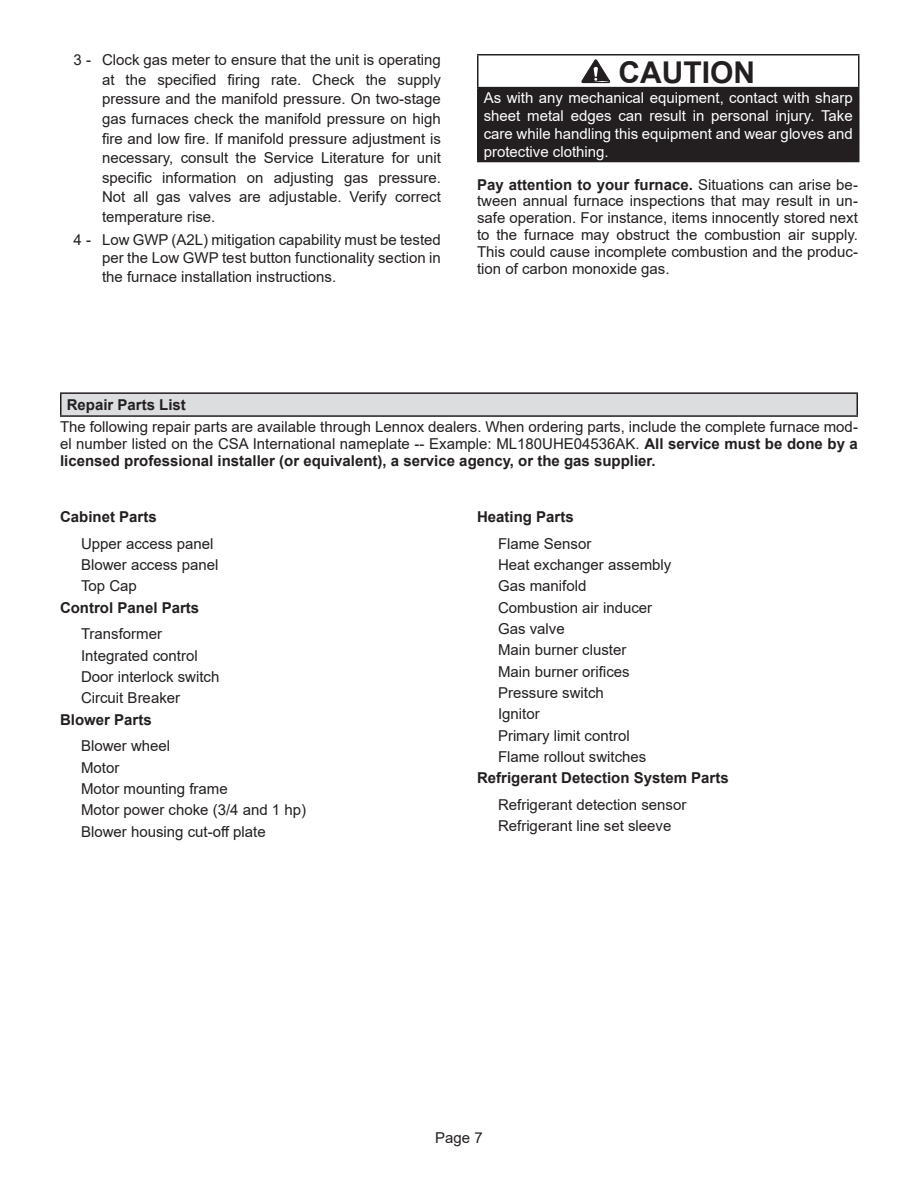
<style>
.page{position:relative;width:918px;height:1188px;background:#fff}
.page>*{position:absolute;margin:0;border:0;box-sizing:border-box;transform-origin:0 0}
.WARNING_20pt{font:700 30px "Arial";color:#231f20}
.paragraph{font:15px/19.6px "Arial";color:#231f20;text-align:justify}
.paragraph_indent{font:15px "Arial";color:#231f20}
.White_10pt{font:15px/18px "Arial";color:#fff;text-align:justify}
.paragraph_bold{font:700 15px "Arial";color:#231f20}
.paragraph_bold_TOC{font:700 15px "Arial";color:#231f20}
.s1{font-weight:700}
</style>
<div class="page">
<div style="left:478px;top:88px;width:381px;height:74px;background:#231f20"></div>
<hr style="left:477px;top:54px;width:383px;height:2px;background:#231f20">
<hr style="left:477px;top:55px;width:1px;height:32px;background:#231f20">
<hr style="left:858px;top:55px;width:2px;height:32px;background:#231f20">
<hr style="left:477px;top:87px;width:383px;height:1px;background:#231f20">
<hr style="left:477px;top:88px;width:1px;height:73px;background:#231f20">
<hr style="left:858px;top:88px;width:2px;height:73px;background:#231f20">
<hr style="left:477px;top:161px;width:383px;height:1px;background:#231f20">
<svg style="left:581px;top:59px;width:29px;height:25px"></svg>
<div style="left:61px;top:393px;width:796px;height:23px;background:#dcdddf"></div>
<hr style="left:60px;top:392px;width:798px;height:2px;background:#231f20">
<hr style="left:60px;top:394px;width:2px;height:21px;background:#231f20">
<hr style="left:856px;top:394px;width:2px;height:21px;background:#231f20">
<hr style="left:60px;top:415px;width:798px;height:2px;background:#231f20">
<p class="paragraph" style="left:102px;top:50px;width:340px;text-indent:-28px">3 - Clock gas meter to ensure that the unit is operating at the specified firing rate. Check the supply pressure and the manifold pressure. On two-stage gas furnaces check the manifold pressure on high fire and low fire. If manifold pressure adjustment is necessary, consult the Service Literature for unit specific information on adjusting gas pressure.<br>Not all gas valves are adjustable. Verify correct temperature rise.</p>
<p class="paragraph" style="left:74px;top:230px;width:369px;line-height:18px;text-align:right">4 - Low GWP (A2L) mitigation capability must be tested per the Low GWP test button functionality section in</p>
<p class="paragraph" style="left:102px;top:267px;width:236px">the furnace installation instructions.</p>
<p class="WARNING_20pt" style="left:618px;top:51px;width:138px">CAUTION</p>
<p class="White_10pt" style="left:484px;top:89px;width:370px">As with any mechanical equipment, contact with sharp sheet metal edges can result in personal injury. Take care while handling this equipment and wear gloves and protective clothing.</p>
<p class="paragraph" style="left:477px;top:176px;width:383px;line-height:16.8px"><span class="s1">Pay attention to your furnace.</span> Situations can arise be&shy;tween annual furnace inspections that may result in un&shy;safe operation. For instance, items innocently stored next to the furnace may obstruct the combustion air supply.<br>This could cause incomplete combustion and the produc&shy;tion of carbon monoxide gas.</p>
<p class="paragraph_bold_TOC" style="left:67px;top:394px;width:121px">Repair Parts List</p>
<p class="paragraph" style="left:60px;top:418px;width:800px;line-height:16.8px">The following repair parts are available through Lennox dealers. When ordering parts, include the complete furnace mod&shy;el number listed on the CSA International nameplate -- Example: ML180UHE04536AK. <span class="s1">All service must be done by a licensed professional installer (or equivalent), a service agency, or the gas supplier.</span></p>
<p class="paragraph_bold" style="left:60px;top:506px;width:98px">Cabinet Parts</p>
<p class="paragraph_indent" style="left:81px;top:533px;width:134px">Upper access panel</p>
<p class="paragraph_indent" style="left:81px;top:555px;width:139px">Blower access panel</p>
<p class="paragraph_indent" style="left:81px;top:576px;width:57px">Top Cap</p>
<p class="paragraph_bold" style="left:60px;top:597px;width:141px">Control Panel Parts</p>
<p class="paragraph_indent" style="left:81px;top:624px;width:83px">Transformer</p>
<p class="paragraph_indent" style="left:81px;top:645px;width:118px">Integrated control</p>
<p class="paragraph_indent" style="left:81px;top:666px;width:140px">Door interlock switch</p>
<p class="paragraph_indent" style="left:81px;top:688px;width:101px">Circuit Breaker</p>
<p class="paragraph_bold" style="left:60px;top:709px;width:93px">Blower Parts</p>
<p class="paragraph_indent" style="left:81px;top:736px;width:91px">Blower wheel</p>
<p class="paragraph_indent" style="left:81px;top:757px;width:40px">Motor</p>
<p class="paragraph_indent" style="left:81px;top:778px;width:148px">Motor mounting frame</p>
<p class="paragraph_indent" style="left:81px;top:800px;width:227px">Motor power choke (3/4 and 1 hp)</p>
<p class="paragraph_indent" style="left:81px;top:821px;width:186px">Blower housing cut-off plate</p>
<p class="paragraph_bold" style="left:477px;top:506px;width:98px">Heating Parts</p>
<p class="paragraph_indent" style="left:498px;top:533px;width:95px">Flame Sensor</p>
<p class="paragraph_indent" style="left:498px;top:555px;width:175px">Heat exchanger assembly</p>
<p class="paragraph_indent" style="left:498px;top:576px;width:90px">Gas manifold</p>
<p class="paragraph_indent" style="left:498px;top:597px;width:156px">Combustion air inducer</p>
<p class="paragraph_indent" style="left:498px;top:618px;width:68px">Gas valve</p>
<p class="paragraph_indent" style="left:498px;top:640px;width:130px">Main burner cluster</p>
<p class="paragraph_indent" style="left:498px;top:661px;width:133px">Main burner orifices</p>
<p class="paragraph_indent" style="left:498px;top:682px;width:107px">Pressure switch</p>
<p class="paragraph_indent" style="left:498px;top:704px;width:43px">Ignitor</p>
<p class="paragraph_indent" style="left:498px;top:725px;width:133px">Primary limit control</p>
<p class="paragraph_indent" style="left:498px;top:746px;width:150px">Flame rollout switches</p>
<p class="paragraph_bold" style="left:477px;top:767px;width:253px">Refrigerant Detection System Parts</p>
<p class="paragraph_indent" style="left:498px;top:794px;width:190px">Refrigerant detection sensor</p>
<p class="paragraph_indent" style="left:498px;top:816px;width:175px">Refrigerant line set sleeve</p>
<p class="paragraph" style="left:435px;top:1128px;width:49px">Page 7</p>
</div>
